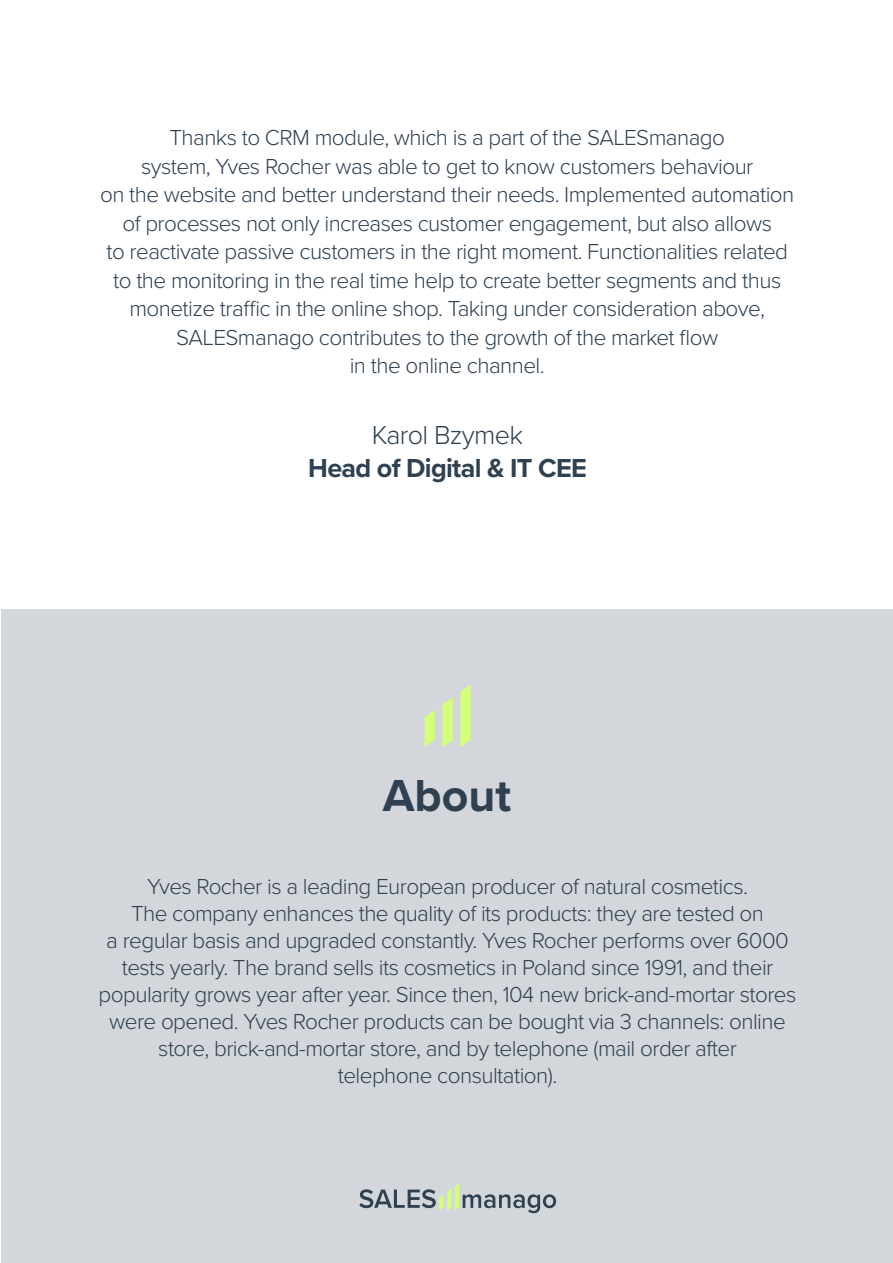
<style>
.page{position:relative;width:893px;height:1263px;background:#fff}
.page>*{position:absolute;margin:0;border:0;box-sizing:border-box;transform-origin:0 0}
.t1{font:700 46.5px "Proxima Nova";color:#2f4050}
.t2{font:700 27px "Proxima Nova";letter-spacing:-.025em;color:#2f4050}
.t3{font:300 27px "Proxima Nova";letter-spacing:-.025em;color:#2f4050}
.t4{font:300 22.5px/28.5px "Proxima Nova";letter-spacing:-.025em;color:#2f4050;text-align:center}
</style>
<div class="page">
<div style="left:1px;top:609px;width:892px;height:654px;background:#d3d7db"></div>
<svg style="left:425px;top:710px;width:10px;height:37px"></svg>
<svg style="left:442px;top:697px;width:11px;height:50px"></svg>
<svg style="left:460px;top:685px;width:11px;height:62px"></svg>
<svg style="left:359px;top:1183px;width:197px;height:30px"></svg>
<p class="t4" style="left:100px;top:122px;width:696px">Thanks to CRM module, which is a part of the SALESmanago<br>system, Yves Rocher was able to get to know customers behaviour<br>on the website and better understand their needs. Implemented automation of processes not only increases customer engagement, but also allows<br>to reactivate passive customers in the right moment. Functionalities related to the monitoring in the real time help to create better segments and thus monetize traffic in the online shop. Taking under consideration above, SALESmanago contributes to the growth of the market flow<br>in the online channel.</p>
<p class="t3" style="left:372px;top:415px;width:153px">Karol Bzymek</p>
<p class="t2" style="left:308px;top:447px;width:280px">Head of Digital &amp; IT CEE</p>
<h1 class="t1" style="left:383px;top:760px;width:130px">About</h1>
<p class="t4" style="left:99px;top:871px;width:699px;line-height:27px">Yves Rocher is a leading European producer of natural cosmetics.<br>The company enhances the quality of its products: they are tested on<br>a regular basis and upgraded constantly. Yves Rocher performs over 6000 tests yearly. The brand sells its cosmetics in Poland since 1991, and their popularity grows year after year. Since then, 104 new brick-and-mortar stores were opened. Yves Rocher products can be bought via 3 channels: online store, brick-and-mortar store, and by telephone (mail order after<br>telephone consultation).</p>
</div>
